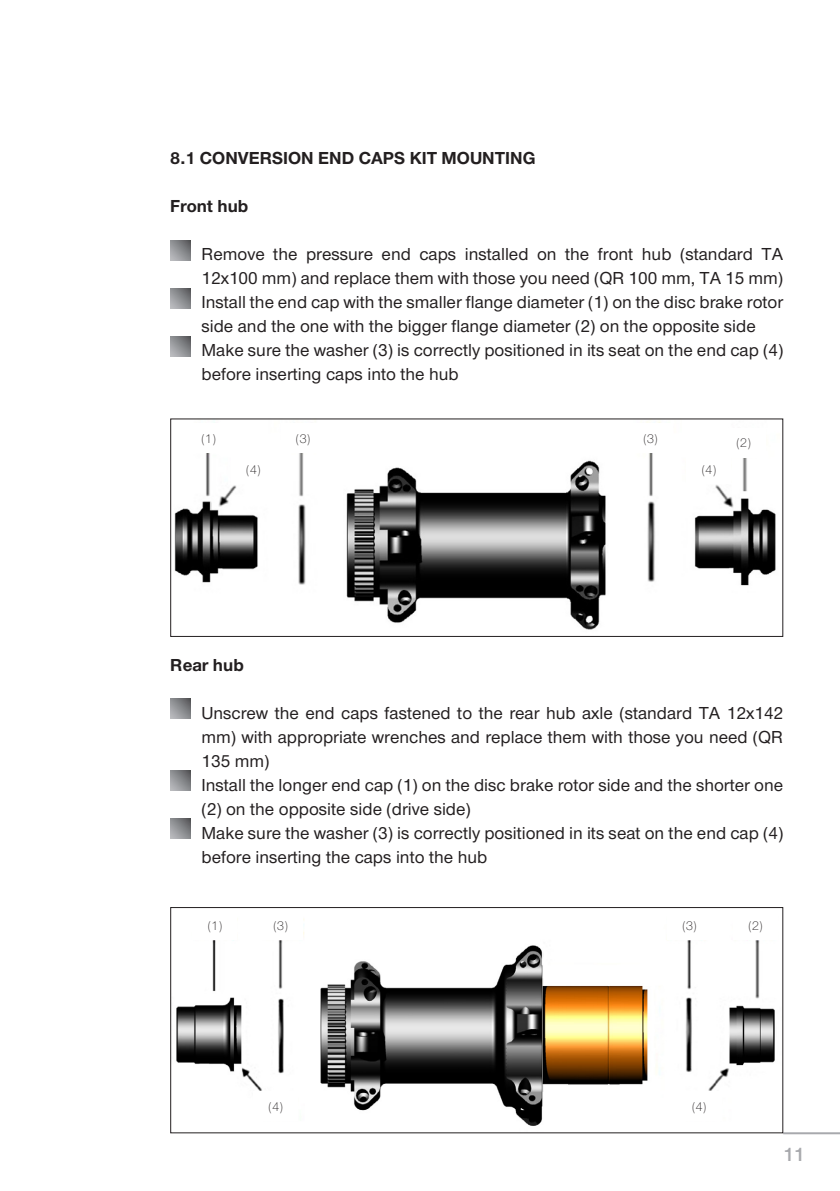
<style>
.page{position:relative;width:840px;height:1191px;background:#fff}
.page>*{position:absolute;margin:0;border:0;box-sizing:border-box;transform-origin:0 0}
.t1{font:20px "Nimbus San Nov Sem Bol";color:#a8a9ad}
.t2{font:500 18px/24px "Nimbus San Nov";color:#231f20}
.t3{font:700 18px "Nimbus San Nov";color:#231f20}
.t4{font:300 13.2px "Nimbus San Nov";color:#231f20}
</style>
<div class="page">
<hr style="left:782px;top:1132px;width:57px;height:2px;background:#a8a9ad">
<img style="left:174px;top:421px;width:602px;height:209px">
<div style="left:170px;top:418px;width:612px;height:219px;border:1px solid #231f20"></div>
<div style="left:186px;top:423px;width:45px;height:29px;background:#fff"></div>
<div style="left:280px;top:423px;width:45px;height:29px;background:#fff"></div>
<div style="left:628px;top:423px;width:44px;height:29px;background:#fff"></div>
<div style="left:720px;top:428px;width:45px;height:29px;background:#fff"></div>
<div style="left:231px;top:454px;width:45px;height:29px;background:#fff"></div>
<div style="left:686px;top:454px;width:45px;height:29px;background:#fff"></div>
<img style="left:176px;top:919px;width:599px;height:207px">
<div style="left:170px;top:907px;width:612px;height:226px;border:1px solid #231f20"></div>
<div style="left:192px;top:910px;width:45px;height:29px;background:#fff"></div>
<div style="left:732px;top:910px;width:45px;height:29px;background:#fff"></div>
<div style="left:666px;top:910px;width:45px;height:29px;background:#fff"></div>
<div style="left:258px;top:910px;width:45px;height:29px;background:#fff"></div>
<div style="left:253px;top:1091px;width:45px;height:29px;background:#fff"></div>
<div style="left:676px;top:1091px;width:45px;height:29px;background:#fff"></div>
<svg style="left:170px;top:240px;width:20px;height:20px"></svg>
<svg style="left:170px;top:288px;width:20px;height:20px"></svg>
<svg style="left:170px;top:336px;width:20px;height:20px"></svg>
<svg style="left:170px;top:699px;width:20px;height:19px"></svg>
<svg style="left:170px;top:771px;width:20px;height:19px"></svg>
<svg style="left:170px;top:819px;width:20px;height:19px"></svg>
<p class="t3" style="left:170px;top:147px;width:366px">8.1 CONVERSION END CAPS KIT MOUNTING</p>
<p class="t3" style="left:170px;top:195px;width:80px">Front hub</p>
<p class="t2" style="left:201px;top:242px;width:583px">Remove the pressure end caps installed on the front hub (standard TA 12x100 mm) and replace them with those you need (QR 100 mm, TA 15 mm)<br>Install the end cap with the smaller flange diameter (1) on the disc brake rotor side and the one with the bigger flange diameter (2) on the opposite side Make sure the washer (3) is correctly positioned in its seat on the end cap (4) before inserting caps into the hub</p>
<p class="t4" style="left:201px;top:431px;width:16px">(1)</p>
<p class="t4" style="left:296px;top:431px;width:16px">(3)</p>
<p class="t4" style="left:643px;top:431px;width:16px">(3)</p>
<p class="t4" style="left:736px;top:436px;width:16px">(2)</p>
<p class="t4" style="left:246px;top:462px;width:16px">(4)</p>
<p class="t4" style="left:701px;top:462px;width:16px">(4)</p>
<p class="t3" style="left:170px;top:654px;width:75px">Rear hub</p>
<p class="t2" style="left:201px;top:700px;width:583px">Unscrew the end caps fastened to the rear hub axle (standard TA 12x142 mm) with appropriate wrenches and replace them with those you need (QR 135 mm)<br>Install the longer end cap (1) on the disc brake rotor side and the shorter one (2) on the opposite side (drive side)<br>Make sure the washer (3) is correctly positioned in its seat on the end cap (4) before inserting the caps into the hub</p>
<p class="t4" style="left:208px;top:918px;width:16px">(1)</p>
<p class="t4" style="left:273px;top:918px;width:16px">(3)</p>
<p class="t4" style="left:682px;top:918px;width:16px">(3)</p>
<p class="t4" style="left:748px;top:918px;width:16px">(2)</p>
<p class="t4" style="left:268px;top:1099px;width:16px">(4)</p>
<p class="t4" style="left:691px;top:1099px;width:16px">(4)</p>
<p class="t1" style="left:782px;top:1142px;width:23px">11</p>
</div>
